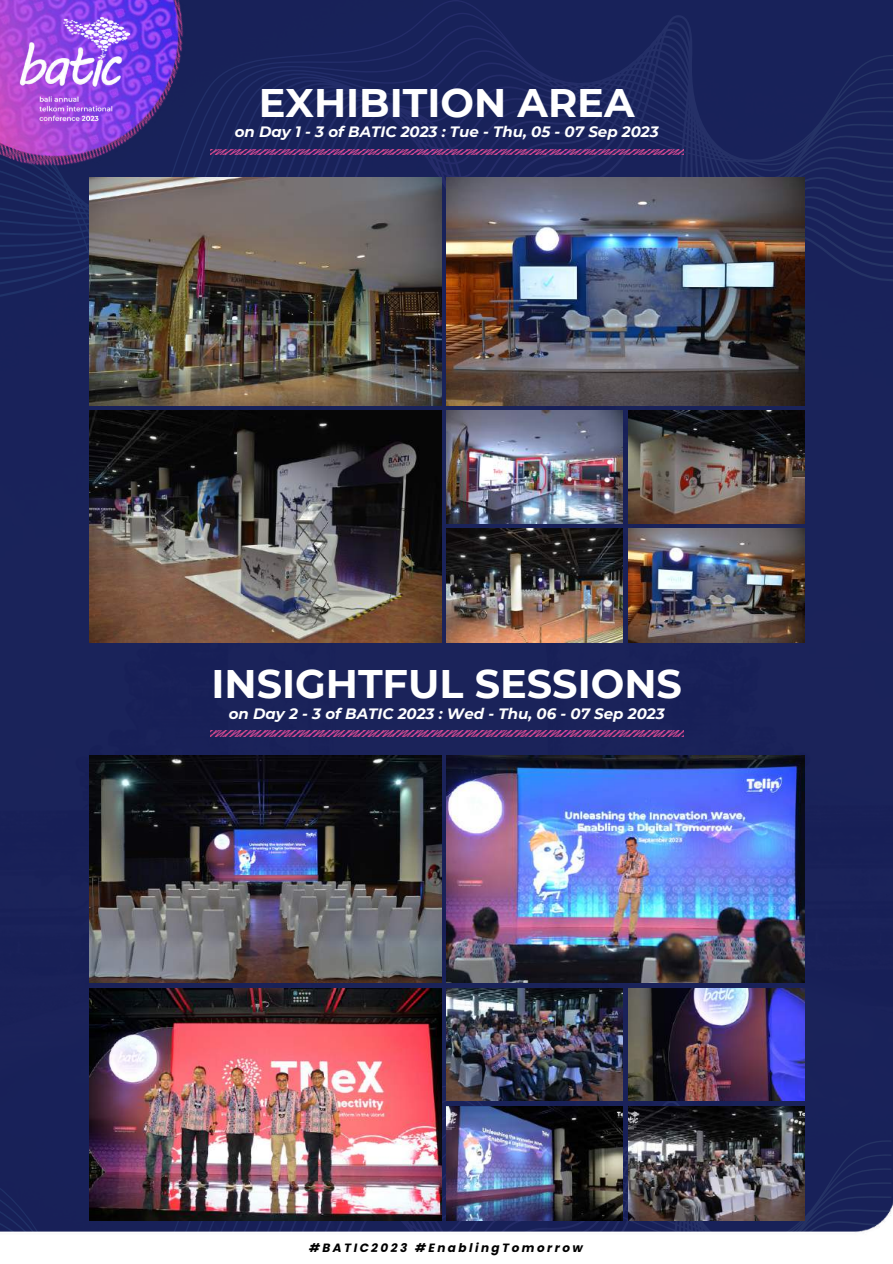
<style>
.page{position:relative;width:893px;height:1264px;background:#fff}
.page>*{position:absolute;margin:0;border:0;box-sizing:border-box;transform-origin:0 0}
.t1{font:700 39.75px "Montserrat";color:#fff}
.t2{font:italic 700 15px "Montserrat";color:#fff}
.t3{font:italic 700 12px "Poppins";letter-spacing:.205em;color:#000}
</style>
<div class="page">
<div style="left:0;top:0;width:892px;height:1263px;background:#1a235a"></div>
<svg style="left:0;top:0;width:892px;height:327px"></svg>
<svg style="left:0;top:1085px;width:891px;height:107px"></svg>
<img style="left:0;top:0;width:224px;height:205px">
<img style="left:0;top:0;width:217px;height:195px">
<img style="left:16px;top:11px;width:119px;height:119px">
<img style="left:0;top:1192px;width:892px;height:71px">
<img style="left:89px;top:178px;width:352px;height:227px">
<img style="left:446px;top:178px;width:358px;height:227px">
<img style="left:89px;top:411px;width:352px;height:231px">
<img style="left:446px;top:411px;width:177px;height:112px">
<img style="left:628px;top:411px;width:176px;height:112px">
<img style="left:446px;top:529px;width:177px;height:113px">
<img style="left:628px;top:529px;width:176px;height:113px">
<img style="left:89px;top:755px;width:352px;height:227px">
<img style="left:446px;top:755px;width:358px;height:227px">
<img style="left:89px;top:988px;width:352px;height:231px">
<img style="left:446px;top:988px;width:177px;height:112px">
<img style="left:628px;top:988px;width:176px;height:112px">
<img style="left:446px;top:1106px;width:177px;height:113px">
<img style="left:628px;top:1106px;width:176px;height:113px">
<img style="left:210px;top:149px;width:473px;height:6px">
<img style="left:210px;top:730px;width:473px;height:6px">
<h1 class="t1" style="left:259px;top:78px;width:377px">EXHIBITION AREA</h1>
<p class="t2" style="left:235px;top:122px;width:425px">on Day 1 - 3 of BATIC 2023 : Tue - Thu, 05 - 07 Sep 2023</p>
<h1 class="t1" style="left:211px;top:660px;width:472px">INSIGHTFUL SESSIONS</h1>
<p class="t2" style="left:229px;top:704px;width:437px">on Day 2 - 3 of BATIC 2023 : Wed - Thu, 06 - 07 Sep 2023</p>
<p class="t3" style="left:309px;top:1239px;width:275px">#BATIC2023 #EnablingTomorrow</p>
</div>
